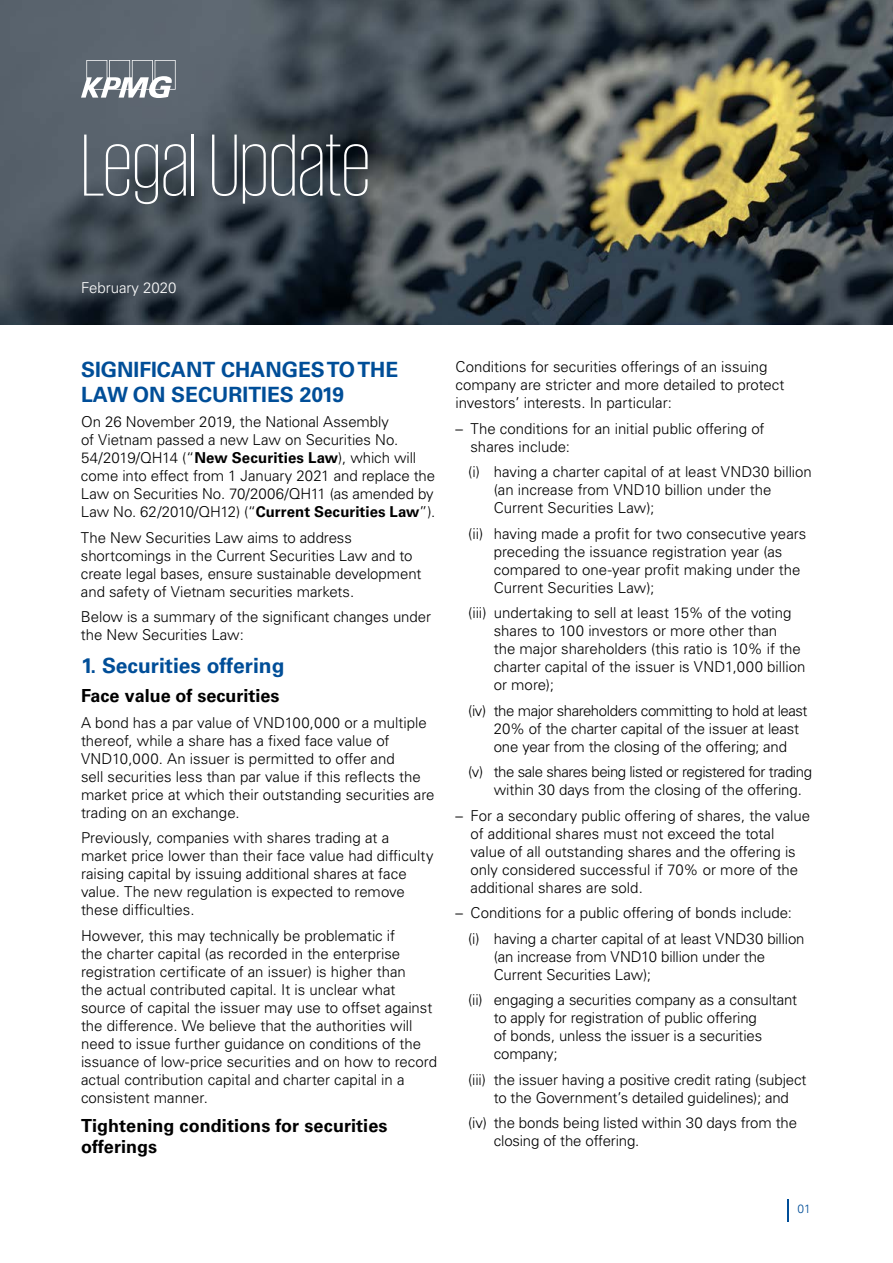
<style>
.page{position:relative;width:893px;height:1263px;background:#fff}
.page>*{position:absolute;margin:0;border:0;box-sizing:border-box;transform-origin:0 0}
.t1{font:200 90px "VNIKPMG";color:#fff}
.t2{font:700 21px/25.2px "VNI Univers 65";color:#004e98}
.t3{font:700 18px/21.6px "VNI Univers 65";color:#000}
.t4{font:300 15px/18px "VNI Univers 45";letter-spacing:-.005em;color:#000}
.t5{font:300 15px/18px "VNI Univers 45";letter-spacing:-.025em;color:#000}
.t6{font:300 15px "VNI Univers 45";color:#fff}
.t7{font:300 12px "VNI Univers 45";color:#004e98}
.s1{font-family:"VNI Univers 65";font-weight:700}
.s2{font-family:"Univers 45"}
</style>
<div class="page">
<img style="left:0;top:0;width:893px;height:324px">
<svg style="left:787px;top:1199px;width:1px;height:22px"></svg>
<svg style="left:81px;top:60px;width:95px;height:38px"></svg>
<h1 class="t1" style="left:81px;top:116px;width:291px">Legal Update</h1>
<p class="t6" style="left:81px;top:277px;width:97px">February 2020</p>
<h2 class="t2" style="left:81px;top:355px;width:319px">SIGNIFICANT CHANGES TO THE<br>LAW ON SECURITIES 2019</h2>
<p class="t4" style="left:81px;top:412px;width:356px">On 26 November 2019, the National Assembly<br>of Vietnam passed a new Law on Securities No.<br>54/2019/QH14 (“<span class="s1">New Securities Law</span>), which will come into effect from 1 January 2021 and replace the Law on Securities No. 70/2006/QH11 (as amended by Law No. 62/2010/QH12) (“<span class="s1">Current Securities Law</span>”).</p>
<p class="t4" style="left:81px;top:528px;width:342px">The New Securities Law aims to address shortcomings in the Current Securities Law and to create legal bases, ensure sustainable development and safety of Vietnam securities markets.</p>
<p class="t4" style="left:81px;top:607px;width:352px">Below is a summary of the significant changes under the New Securities Law:</p>
<h2 class="t2" style="left:81px;top:652px;width:205px">1. Securities offering</h2>
<p class="t3" style="left:81px;top:684px;width:200px">Face value of securities</p>
<p class="t4" style="left:81px;top:713px;width:355px">A bond has a par value of VND100,000 or a multiple thereof, while a share has a fixed face value of VND10,000. An issuer is permitted to offer and<br>sell securities less than par value if this reflects the market price at which their outstanding securities are trading on an exchange.</p>
<p class="t4" style="left:81px;top:828px;width:354px">Previously, companies with shares trading at a market price lower than their face value had difficulty raising capital by issuing additional shares at face value. The new regulation is expected to remove these difficulties.</p>
<p class="t4" style="left:81px;top:926px;width:358px">However, this may technically be problematic if<br>the charter capital (as recorded in the enterprise registration certificate of an issuer) is higher than<br>the actual contributed capital. It is unclear what source of capital the issuer may use to offset against the difference. We believe that the authorities will need to issue further guidance on conditions of the issuance of low-price securities and on how to record actual contribution capital and charter capital in a consistent manner.</p>
<p class="t3" style="left:81px;top:1113px;width:308px">Tightening conditions for securities offerings</p>
<p class="t4" style="left:455px;top:357px;width:330px">Conditions for securities offerings of an issuing company are stricter and more detailed to protect investors’ interests. In particular:</p>
<p class="t4" style="left:470px;top:419px;width:295px;text-indent:-15px"><span class="s2">–</span> The conditions for an initial public offering of shares include:</p>
<p class="t4" style="left:494px;top:462px;width:320px;text-indent:-26px">(i) having a charter capital of at least VND30 billion (an increase from VND10 billion under the<br>Current Securities Law);</p>
<p class="t4" style="left:494px;top:524px;width:314px;text-indent:-26px">(ii) having made a profit for two consecutive years preceding the issuance registration year (as compared to one-year profit making under the Current Securities Law);</p>
<p class="t4" style="left:494px;top:603px;width:313px;text-indent:-26px">(iii) undertaking to sell at least 15% of the voting shares to 100 investors or more other than<br>the major shareholders (this ratio is 10% if the charter capital of the issuer is VND1,000 billion or more);</p>
<p class="t4" style="left:494px;top:701px;width:315px;text-indent:-26px">(iv) the major shareholders committing to hold at least<br>20% of the charter capital of the issuer at least one year from the closing of the offering; and</p>
<p class="t5" style="left:494px;top:762px;width:320px;text-indent:-26px">(v) the sale shares being listed or registered for trading within 30 days from the closing of the offering.</p>
<p class="t4" style="left:470px;top:806px;width:341px;text-indent:-15px"><span class="s2">–</span> For a secondary public offering of shares, the value of additional shares must not exceed the total value of all outstanding shares and the offering is only considered successful if 70% or more of the additional shares are sold.</p>
<p class="t4" style="left:468px;top:899px;width:338px;line-height:25.5px;text-indent:-13px"><span class="s2">–</span> Conditions for a public offering of bonds include: (i) having a charter capital of at least VND30 billion</p>
<p class="t4" style="left:494px;top:947px;width:273px">(an increase from VND10 billion under the<br>Current Securities Law);</p>
<p class="t4" style="left:494px;top:990px;width:305px;text-indent:-26px">(ii) engaging a securities company as a consultant to apply for registration of public offering<br>of bonds, unless the issuer is a securities company;</p>
<p class="t4" style="left:468px;top:1070px;width:340px;text-align:center">(iii) the issuer having a positive credit rating (subject to the Government’s detailed guidelines); and</p>
<p class="t4" style="left:494px;top:1113px;width:305px;text-indent:-26px">(iv) the bonds being listed within 30 days from the closing of the offering.</p>
<p class="t7" style="left:797px;top:1200px;width:15px">01</p>
</div>
